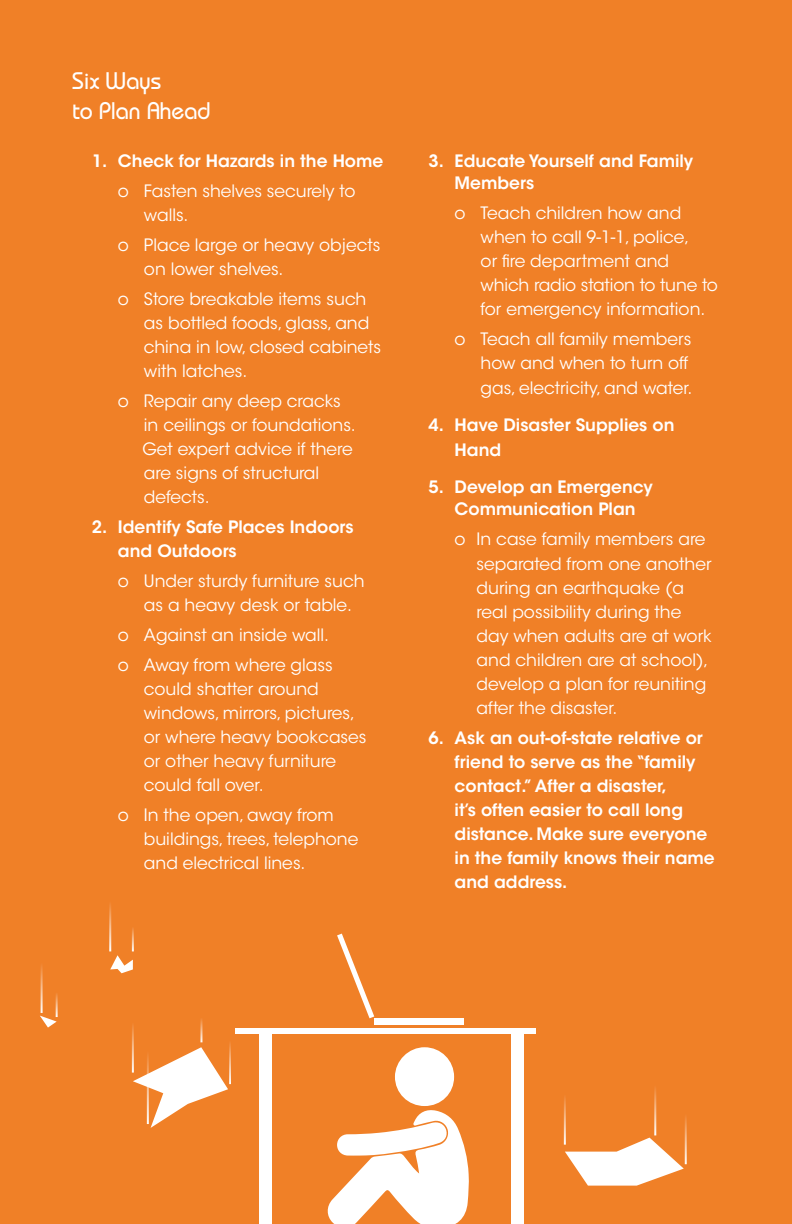
<style>
.page{position:relative;width:792px;height:1224px;background:#f08027}
.page>*{position:absolute;margin:0;border:0;box-sizing:border-box;transform-origin:0 0}
.t1{font:500 24px/30px "Bauhaus Std";color:#fff}
.t2{font:17px/24px "ITC Avant Garde Std";color:#fff}
.t3{font:600 17px/24px "ITC Avant Garde Std";color:#fff}
</style>
<div class="page">
<div style="left:259px;top:1032px;width:12px;height:192px;background:#fff"></div>
<div style="left:511px;top:1032px;width:12px;height:192px;background:#fff"></div>
<div style="left:235px;top:1028px;width:300px;height:5px;background:#fff"></div>
<div style="left:395px;top:1047px;width:59px;height:59px;background:#fff;border-radius:50%"></div>
<svg style="left:327px;top:1110px;width:142px;height:114px"></svg>
<div style="left:374px;top:1018px;width:90px;height:7px;background:#fff"></div>
<svg style="left:337px;top:934px;width:37px;height:84px"></svg>
<svg style="left:565px;top:1138px;width:119px;height:48px"></svg>
<svg style="left:133px;top:1047px;width:95px;height:81px"></svg>
<svg style="left:40px;top:1016px;width:17px;height:12px"></svg>
<svg style="left:110px;top:955px;width:23px;height:18px"></svg>
<hr style="left:109px;top:901px;width:2px;height:50px;background:#fff">
<hr style="left:132px;top:1022px;width:2px;height:51px;background:#fff">
<hr style="left:229px;top:1040px;width:2px;height:44px;background:#fff">
<hr style="left:147px;top:1051px;width:2px;height:73px;background:#fff">
<hr style="left:564px;top:1094px;width:2px;height:51px;background:#fff">
<hr style="left:654px;top:1085px;width:2px;height:50px;background:#fff">
<hr style="left:685px;top:1114px;width:2px;height:50px;background:#fff">
<hr style="left:132px;top:926px;width:2px;height:25px;background:#fff">
<hr style="left:200px;top:1017px;width:2px;height:25px;background:#fff">
<hr style="left:41px;top:962px;width:2px;height:51px;background:#fff">
<hr style="left:56px;top:992px;width:2px;height:25px;background:#fff">
<h1 class="t1" style="left:72px;top:65px;width:140px">Six Ways<br>to Plan Ahead</h1>
<p class="t3" style="left:92px;top:149px;width:293px">1. Check for Hazards in the Home</p>
<p class="t2" style="left:144px;top:179px;width:213px;text-indent:-26px">o Fasten shelves securely to walls.</p>
<p class="t2" style="left:144px;top:233px;width:238px;text-indent:-26px">o Place large or heavy objects on lower shelves.</p>
<p class="t2" style="left:144px;top:287px;width:239px;text-indent:-26px">o Store breakable items such as bottled foods, glass, and china in low, closed cabinets with latches.</p>
<p class="t2" style="left:142px;top:389px;width:215px;text-indent:-24px">o Repair any deep cracks in ceilings or foundations.<br>Get expert advice if there are signs of structural defects.</p>
<p class="t3" style="left:118px;top:515px;width:237px;text-indent:-26px">2. Identify Safe Places Indoors and Outdoors</p>
<p class="t2" style="left:144px;top:569px;width:222px;text-indent:-26px">o Under sturdy furniture such as a heavy desk or table.</p>
<p class="t2" style="left:118px;top:621px;width:216px;line-height:30px">o Against an inside wall. o Away from where glass</p>
<p class="t2" style="left:144px;top:678px;width:224px">could shatter around windows, mirrors, pictures, or where heavy bookcases or other heavy furniture could fall over.</p>
<p class="t2" style="left:144px;top:804px;width:216px;text-indent:-26px">o In the open, away from buildings, trees, telephone and electrical lines.</p>
<p class="t3" style="left:455px;top:150px;width:240px;line-height:22px;text-indent:-26px">3. Educate Yourself and Family<br>Members</p>
<p class="t2" style="left:481px;top:202px;width:239px;text-indent:-26px">o Teach children how and when to call 9-1-1, police,<br>or fire department and which radio station to tune to for emergency information.</p>
<p class="t2" style="left:481px;top:328px;width:213px;text-indent:-26px">o Teach all family members how and when to turn off gas, electricity, and water.</p>
<p class="t3" style="left:455px;top:413px;width:221px;text-indent:-26px">4. Have Disaster Supplies on<br>Hand</p>
<p class="t3" style="left:429px;top:476px;width:226px;line-height:22px;text-align:center">5. Develop an Emergency<br>Communication Plan</p>
<p class="t2" style="left:477px;top:528px;width:237px;text-indent:-22px">o In case family members are separated from one another during an earthquake (a real possibility during the day when adults are at work and children are at school), develop a plan for reuniting after the disaster.</p>
<p class="t3" style="left:455px;top:725px;width:262px;text-indent:-26px">6. Ask an out-of-state relative or friend to serve as the “family contact.” After a disaster,<br>it’s often easier to call long distance. Make sure everyone in the family knows their name and address.</p>
</div>
